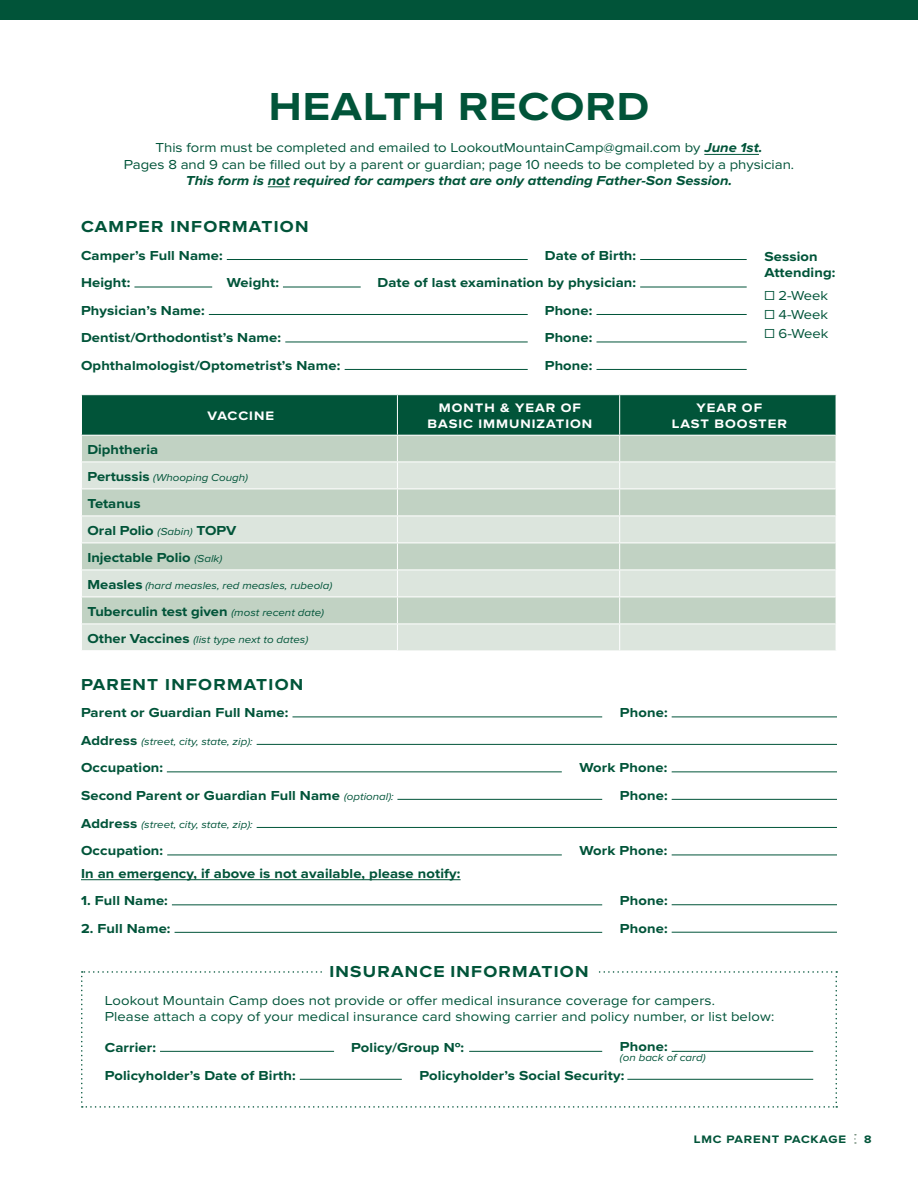
<style>
.page{position:relative;width:918px;height:1188px;background:#fff}
.page>*{position:absolute;margin:0;border:0;box-sizing:border-box;transform-origin:0 0}
.t1{font:700 40.5px "Proxima Nova Wide";letter-spacing:.025em;color:#015439}
.t2{font:700 16.5px "Proxima Nova Wide";letter-spacing:.075em;color:#015439}
.t3{font:700 13.5px/27.5px "Proxima Nova Wide";letter-spacing:.01em;color:#015439}
.t4{font:13.5px/16.2px "Proxima Nova Wide";letter-spacing:.01em;color:#015439;text-align:center}
.t5{font:italic 700 13.5px "Proxima Nova Wide";color:#015439}
.t6{font:700 12.75px/15.3px "Proxima Nova Wide";letter-spacing:.075em;color:#fff;text-align:center}
.t7{font:700 11.25px "Proxima Nova Wide";letter-spacing:.075em;color:#015439}
.t8{font:italic 10.5px "Proxima Nova Wide";color:#015439}
.s1{font-weight:700;font-style:italic}
.s2{font-size:15.75px}
.s3{font-weight:700;font-style:normal;font-size:13.5px}
.s4{font-weight:400;font-style:italic;font-size:10.5px}
</style>
<div class="page">
<svg style="left:854px;top:1134px;width:2px;height:10px"></svg>
<div style="left:0;top:0;width:918px;height:19px;background:#015439"></div>
<hr style="left:704px;top:154px;width:55px;height:1px;background:#015439">
<svg style="left:268px;top:187px;width:22px;height:1px"></svg>
<hr style="left:227px;top:259px;width:301px;height:1px;background:#015439">
<hr style="left:81px;top:879px;width:380px;height:1px;background:#015439">
<hr style="left:292px;top:717px;width:310px;height:1px;background:#015439">
<hr style="left:172px;top:904px;width:430px;height:1px;background:#015439">
<hr style="left:175px;top:932px;width:427px;height:1px;background:#015439">
<hr style="left:397px;top:799px;width:205px;height:1px;background:#015439">
<hr style="left:167px;top:771px;width:395px;height:1px;background:#015439">
<hr style="left:167px;top:855px;width:395px;height:1px;background:#015439">
<hr style="left:257px;top:744px;width:580px;height:1px;background:#015439">
<hr style="left:257px;top:827px;width:580px;height:1px;background:#015439">
<hr style="left:209px;top:314px;width:319px;height:1px;background:#015439">
<hr style="left:596px;top:314px;width:151px;height:1px;background:#015439">
<hr style="left:596px;top:342px;width:151px;height:1px;background:#015439">
<hr style="left:596px;top:369px;width:151px;height:1px;background:#015439">
<hr style="left:672px;top:717px;width:165px;height:1px;background:#015439">
<hr style="left:672px;top:904px;width:165px;height:1px;background:#015439">
<hr style="left:672px;top:932px;width:165px;height:1px;background:#015439">
<hr style="left:672px;top:799px;width:165px;height:1px;background:#015439">
<hr style="left:672px;top:771px;width:165px;height:1px;background:#015439">
<hr style="left:672px;top:855px;width:165px;height:1px;background:#015439">
<hr style="left:285px;top:342px;width:243px;height:1px;background:#015439">
<hr style="left:345px;top:369px;width:183px;height:1px;background:#015439">
<hr style="left:134px;top:287px;width:78px;height:1px;background:#015439">
<hr style="left:283px;top:287px;width:78px;height:1px;background:#015439">
<hr style="left:640px;top:287px;width:107px;height:1px;background:#015439">
<hr style="left:640px;top:259px;width:107px;height:1px;background:#015439">
<svg style="left:81px;top:971px;width:756px;height:137px"></svg>
<div style="left:322px;top:958px;width:274px;height:25px;background:#fff"></div>
<svg style="left:82px;top:395px;width:755px;height:255px;background:#b0c7ba"></svg>
<hr style="left:397px;top:623px;width:223px;height:1px;background:#fff">
<hr style="left:620px;top:623px;width:216px;height:1px;background:#fff">
<hr style="left:81px;top:435px;width:316px;height:1px;background:#fff">
<hr style="left:397px;top:435px;width:223px;height:1px;background:#fff">
<hr style="left:620px;top:435px;width:216px;height:1px;background:#fff">
<h1 class="t1" style="left:269px;top:76px;width:382px">HEALTH RECORD</h1>
<p class="t4" style="left:124px;top:139px;width:672px">This form must be completed and emailed to LookoutMountainCamp@gmail.com by <span class="s1">June 1st.<br></span>Pages 8 and 9 can be filled out by a parent or guardian; page 10 needs to be completed by a physician.</p>
<p class="t5" style="left:186px;top:170px;width:548px">This form is not required for campers that are only attending Father-Son Session.</p>
<p class="t2" style="left:81px;top:215px;width:229px">CAMPER INFORMATION</p>
<p class="t3" style="left:81px;top:241px;width:143px">Camper’s Full Name:</p>
<p class="t3" style="left:545px;top:241px;width:93px">Date of Birth:</p>
<p class="t3" style="left:81px;top:269px;width:51px">Height:</p>
<p class="t3" style="left:227px;top:269px;width:54px">Weight:</p>
<p class="t3" style="left:81px;top:296px;width:125px">Physician’s Name:</p>
<p class="t3" style="left:545px;top:296px;width:49px;text-align:justify">Phone:<br>Phone:<br>Phone:</p>
<p class="t3" style="left:378px;top:269px;width:260px">Date of last examination by physician:</p>
<p class="t3" style="left:81px;top:324px;width:261px">Dentist/Orthodontist’s Name:<br>Ophthalmologist/Optometrist’s Name:</p>
<p class="t3" style="left:764px;top:248px;width:73px;line-height:16.2px">Session<br>Attending:</p>
<p class="t4" style="left:764px;top:286px;width:66px;line-height:18.9px;text-align:justify"><span class="s2">☐</span> 2-Week <span class="s2">☐</span> 4-Week <span class="s2">☐</span> 6-Week</p>
<p class="t6" style="left:208px;top:408px;width:68px">VACCINE</p>
<p class="t6" style="left:428px;top:400px;width:166px">MONTH &amp; YEAR OF<br>BASIC IMMUNIZATION</p>
<p class="t6" style="left:672px;top:400px;width:117px">YEAR OF<br>LAST BOOSTER</p>
<p class="t3" style="left:87px;top:435px;width:72px">Diphtheria</p>
<p class="t8" style="left:87px;top:469px;width:162px"><span class="s3">Pertussis</span> (Whooping Cough)</p>
<p class="t3" style="left:87px;top:489px;width:151px;line-height:27px">Tetanus<br>Oral Polio <span class="s4">(Sabin)</span> TOPV<br>Injectable Polio <span class="s4">(Salk)</span></p>
<p class="t8" style="left:87px;top:577px;width:246px"><span class="s3">Measles</span> (hard measles, red measles, rubeola)</p>
<p class="t3" style="left:87px;top:597px;width:238px">Tuberculin test given <span class="s4">(most recent date)</span></p>
<p class="t8" style="left:87px;top:631px;width:222px"><span class="s3">Other Vaccines</span> (list type next to dates)</p>
<p class="t2" style="left:81px;top:672px;width:224px">PARENT INFORMATION</p>
<p class="t3" style="left:81px;top:699px;width:209px">Parent or Guardian Full Name:</p>
<p class="t8" style="left:81px;top:733px;width:173px"><span class="s3">Address</span> (street, city, state, zip):</p>
<p class="t3" style="left:81px;top:754px;width:84px">Occupation:</p>
<p class="t3" style="left:81px;top:781px;width:314px">Second Parent or Guardian Full Name <span class="s4">(optional):</span></p>
<p class="t8" style="left:81px;top:816px;width:173px"><span class="s3">Address</span> (street, city, state, zip):</p>
<p class="t3" style="left:81px;top:839px;width:381px;line-height:22.5px">Occupation:<br>In an emergency, if above is not available, please notify:</p>
<p class="t3" style="left:81px;top:887px;width:88px">1. Full Name:</p>
<p class="t3" style="left:81px;top:914px;width:91px">2. Full Name:</p>
<p class="t3" style="left:620px;top:699px;width:49px">Phone:</p>
<p class="t3" style="left:580px;top:754px;width:89px">Work Phone:</p>
<p class="t3" style="left:620px;top:781px;width:49px">Phone:</p>
<p class="t3" style="left:580px;top:837px;width:89px">Work Phone:</p>
<p class="t3" style="left:620px;top:887px;width:49px">Phone:<br>Phone:</p>
<p class="t2" style="left:329px;top:959px;width:261px">INSURANCE INFORMATION</p>
<p class="t4" style="left:105px;top:992px;width:671px;text-align:left">Lookout Mountain Camp does not provide or offer medical insurance coverage for campers.<br>Please attach a copy of your medical insurance card showing carrier and policy number, or list below:</p>
<p class="t3" style="left:105px;top:1033px;width:193px;line-height:27.9px">Carrier:<br>Policyholder’s Date of Birth:</p>
<p class="t3" style="left:351px;top:1033px;width:114px">Policy/Group №:</p>
<p class="t3" style="left:620px;top:1032px;width:49px">Phone:</p>
<p class="t8" style="left:620px;top:1050px;width:87px">(on back of card)</p>
<p class="t3" style="left:420px;top:1061px;width:206px">Policyholder’s Social Security:</p>
<p class="t7" style="left:694px;top:1131px;width:154px">LMC PARENT PACKAGE</p>
<p class="t7" style="left:864px;top:1131px;width:9px">8</p>
</div>
